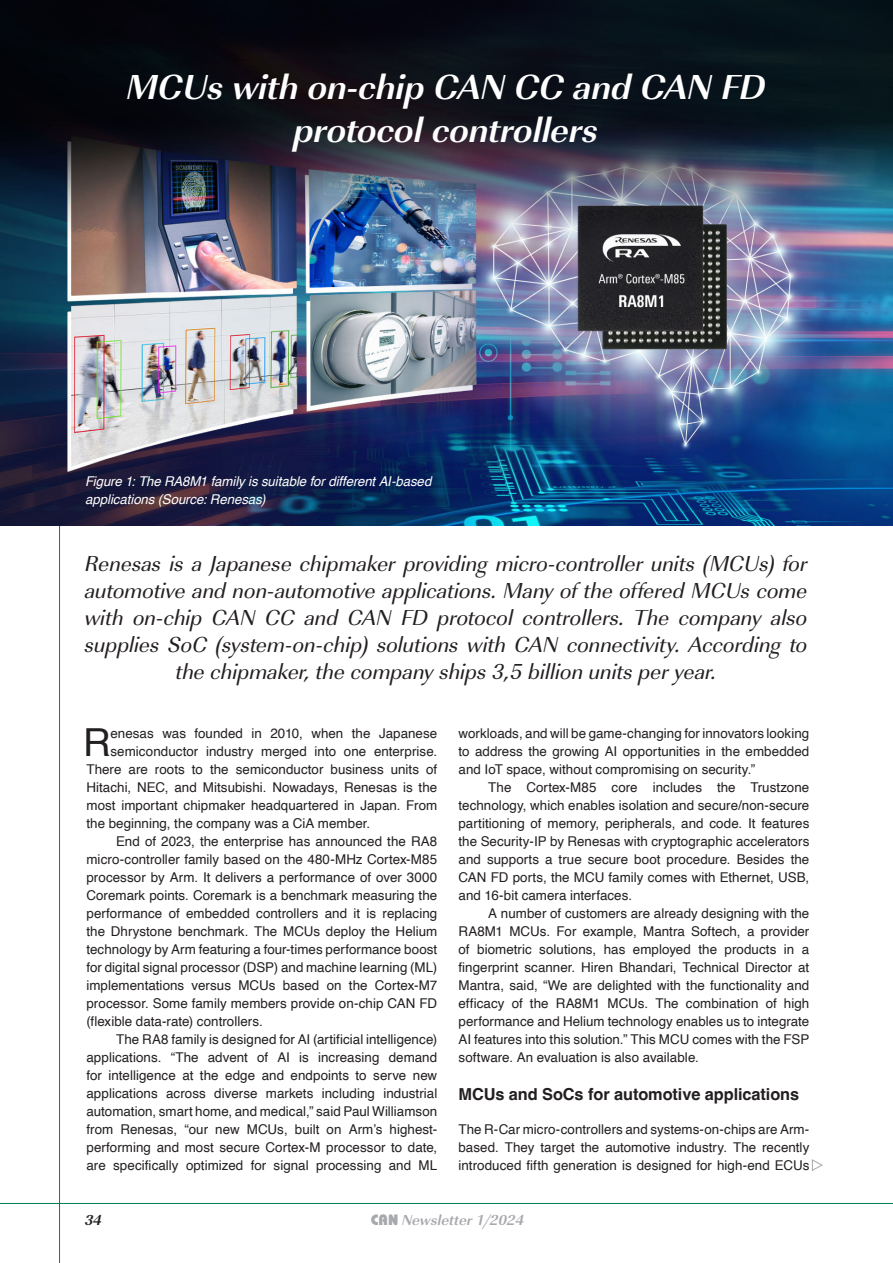
<style>
.page{position:relative;width:893px;height:1263px;background:#fff}
.page>*{position:absolute;margin:0;border:0;box-sizing:border-box;transform-origin:0 0}
.Fließtext_erster_Artikelabsatz{font:38.55px "Helvetica";color:#231f20}
.Großüberschrift__Zentrierte{font:36px/43.2px "URW Imperial T Bold Obli";letter-spacing:-.005em;color:#fff;text-align:center}
.Side_note__Text{font:22.5px/27px "URW Imperial T Regu Obli";letter-spacing:-.005em;color:#231f20;text-align:center}
.Zwischenüberschrift{font:700 16.5px "Helvetica";letter-spacing:-.005em;color:#231f20}
.t1{font:15px "URW Imperial T Bold Obli";color:#a8a9ad}
.t2{font:15px "URW Imperial T Bold Obli";color:#231f20}
.Fließtext_mit_Blocksatz__Einzug{font:13.5px/18px "Helvetica";letter-spacing:.005em;color:#231f20;text-align:justify}
.Fließtext_erster_Artikelabsatz-2{font:13.5px "Helvetica";letter-spacing:.005em;color:#231f20}
.Fließtext_mit_Blocksatz__ohne_Einzug{font:13.5px/18px "Helvetica";letter-spacing:.005em;color:#231f20;text-align:justify}
.Bildunterschrift__linksbündig{font:italic 13.5px/18px "Helvetica";letter-spacing:-.005em;color:#fff}
.s1{font-family:"Bauhaus";font-weight:800}
</style>
<div class="page">
<hr style="left:59px;top:43px;width:1px;height:1220px;background:#007f52">
<hr style="left:0;top:1203px;width:893px;height:1px;background:#007f52">
<img style="left:0;top:0;width:893px;height:525px">
<svg style="left:812px;top:1159px;width:11px;height:12px"></svg>
<p class="Großüberschrift__Zentrierte" style="left:127px;top:66px;width:641px">MCUs with on-chip CAN CC and CAN FD protocol controllers</p>
<p class="Bildunterschrift__linksbündig" style="left:85px;top:473px;width:348px">Figure 1: The RA8M1 family is suitable for different AI-based applications (Source: Renesas)</p>
<p class="Side_note__Text" style="left:85px;top:550px;width:724px">Renesas is a Japanese chipmaker providing micro-controller units (MCUs) for automotive and non-automotive applications. Many of the offered MCUs come with on-chip CAN CC and CAN FD protocol controllers. The company also supplies SoC (system-on-chip) solutions with CAN connectivity. According to the chipmaker, the company ships 3,5 billion units per year.</p>
<p class="Fließtext_erster_Artikelabsatz" style="left:83px;top:713px;width:29px">R</p>
<p class="Fließtext_erster_Artikelabsatz-2" style="left:111px;top:723px;width:328px">enesas was founded in 2010, when the Japanese</p>
<p class="Fließtext_erster_Artikelabsatz-2" style="left:111px;top:741px;width:328px">semiconductor industry merged into one enterprise.</p>
<p class="Fließtext_erster_Artikelabsatz-2" style="left:86px;top:759px;width:352px">There are roots to the semiconductor business units of</p>
<p class="Fließtext_erster_Artikelabsatz-2" style="left:86px;top:777px;width:352px">Hitachi, NEC, and Mitsubishi. Nowadays, Renesas is the</p>
<p class="Fließtext_erster_Artikelabsatz-2" style="left:86px;top:795px;width:352px">most important chipmaker headquartered in Japan. From</p>
<p class="Fließtext_erster_Artikelabsatz-2" style="left:86px;top:813px;width:285px">the beginning, the company was a CiA member.</p>
<p class="Fließtext_mit_Blocksatz__Einzug" style="left:86px;top:833px;width:352px;text-indent:30px">End of 2023, the enterprise has announced the RA8 micro-controller family based on the 480-MHz Cortex-M85 processor by Arm. It delivers a performance of over 3000<br>Coremark points. Coremark is a benchmark measuring the performance of embedded controllers and it is replacing the Dhrystone benchmark. The MCUs deploy the Helium technology by Arm featuring a four-times performance boost for digital signal processor (DSP) and machine learning (ML) implementations versus MCUs based on the Cortex-M7 processor. Some family members provide on-chip CAN FD (flexible data-rate) controllers.</p>
<p class="Fließtext_mit_Blocksatz__Einzug" style="left:86px;top:1031px;width:352px;text-indent:30px">The RA8 family is designed for AI (artificial intelligence) applications. “The advent of AI is increasing demand for intelligence at the edge and endpoints to serve new applications across diverse markets including industrial automation, smart home, and medical,” said Paul Williamson from Renesas, “our new MCUs, built on Arm’s highest&shy;performing and most secure Cortex-M processor to date, are specifically optimized for signal processing and ML</p>
<p class="Fließtext_mit_Blocksatz__Einzug" style="left:459px;top:725px;width:352px">workloads, and will be game-changing for innovators looking to address the growing AI opportunities in the embedded and IoT space, without compromising on security.”</p>
<p class="Fließtext_mit_Blocksatz__Einzug" style="left:459px;top:779px;width:352px;text-indent:30px">The Cortex-M85 core includes the Trustzone technology, which enables isolation and secure/non-secure partitioning of memory, peripherals, and code. It features the Security-IP by Renesas with cryptographic accelerators and supports a true secure boot procedure. Besides the CAN FD ports, the MCU family comes with Ethernet, USB, and 16-bit camera interfaces.</p>
<p class="Fließtext_mit_Blocksatz__Einzug" style="left:459px;top:905px;width:352px;text-indent:30px">A number of customers are already designing with the RA8M1 MCUs. For example, Mantra Softech, a provider of biometric solutions, has employed the products in a fingerprint scanner. Hiren Bhandari, Technical Director at Mantra, said, “We are delighted with the functionality and efficacy of the RA8M1 MCUs. The combination of high performance and Helium technology enables us to integrate AI features into this solution.” This MCU comes with the FSP software. An evaluation is also available.</p>
<p class="Zwischenüberschrift" style="left:459px;top:1084px;width:342px">MCUs and SoCs for automotive applications</p>
<p class="Fließtext_mit_Blocksatz__ohne_Einzug" style="left:459px;top:1121px;width:352px">The R-Car micro-controllers and systems-on-chips are Arm&shy;based. They target the automotive industry. The recently introduced fifth generation is designed for high-end ECUs</p>
<p class="t2" style="left:85px;top:1211px;width:18px">34</p>
<p class="t1" style="left:371px;top:1211px;width:155px"><span class="s1">CAN</span> Newsletter 1/2024</p>
</div>
